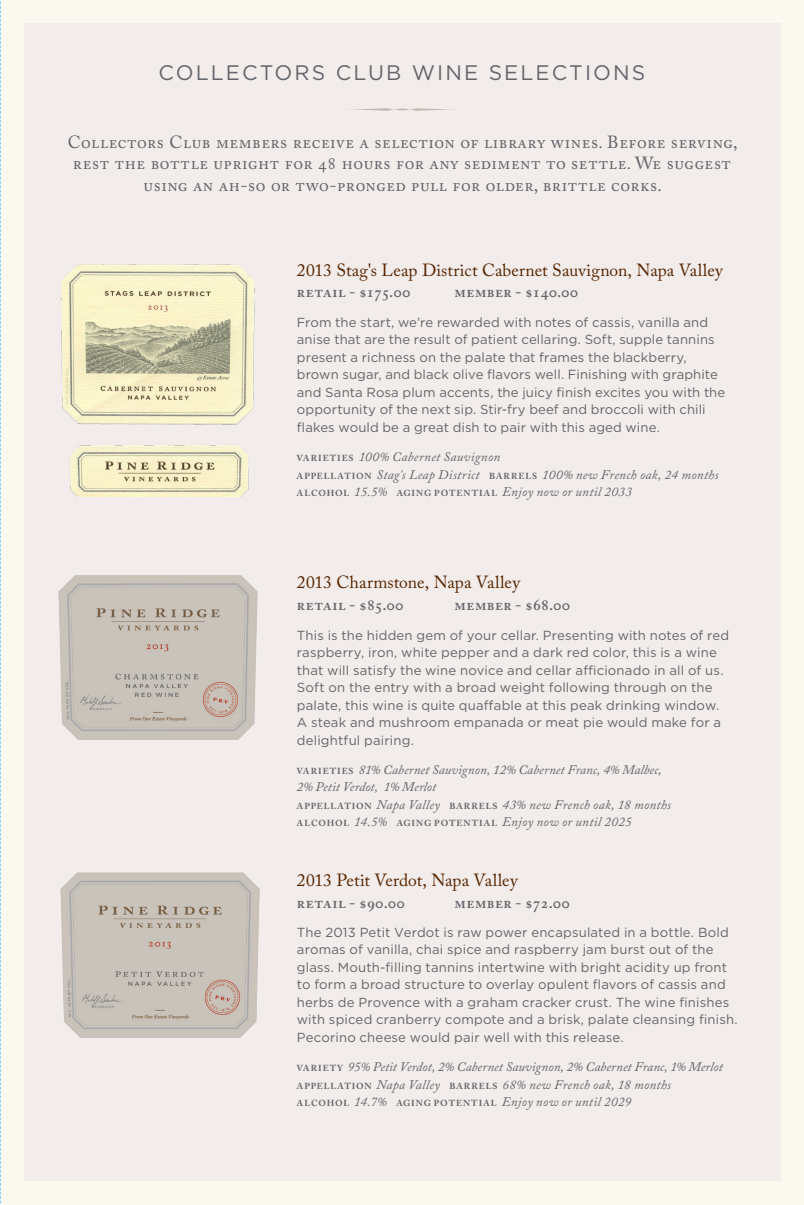
<style>
.page{position:relative;width:804px;height:1205px;background:#fff}
.page>*{position:absolute;margin:0;border:0;box-sizing:border-box;transform-origin:0 0}
.Headline-_wine_secti{font:21px "Gotham";letter-spacing:.1em;color:#63656a}
.wines-intro{font:17.5px/21px "Adobe Caslon Pro";letter-spacing:.03em;color:#63656a;text-align:center}
.wines-_varietal{font:17.5px "Adobe Caslon Pro";letter-spacing:-.005em;color:#582500}
.wines-pricing{font:600 15.75px "Adobe Caslon Pro";letter-spacing:.03em;color:#63656a}
.wines-body{font:13.12px/17.5px "Gotham";letter-spacing:.01em;color:#63656a}
.wine-Statistics{font:italic 13.12px/17.5px "Adobe Caslon Pro";letter-spacing:.02em;color:#63656a}
.s1{font-weight:700;font-style:normal;font-size:8.75px}
</style>
<div class="page">
<div style="left:0;top:0;width:803px;height:1205px;background:#faf9f0"></div>
<div style="left:24px;top:24px;width:756px;height:1157px;background:#f2eceb"></div>
<img style="left:61px;top:264px;width:194px;height:232px">
<img style="left:59px;top:575px;width:198px;height:165px">
<img style="left:61px;top:873px;width:198px;height:164px">
<svg style="left:348px;top:108px;width:108px;height:3px"></svg>
<svg style="left:0;top:1px;width:1px;height:1203px"></svg>
<p class="Headline-_wine_secti" style="left:158px;top:59px;width:488px">COLLECTORS CLUB WINE SELECTIONS</p>
<p class="wines-intro" style="left:68px;top:132px;width:671px">Collectors Club members receive a selection of library wines. Before serving, rest the bottle upright for 48 hours for any sediment to settle. We suggest using an ah-so or two-pronged pull for older, brittle corks.</p>
<p class="wines-_varietal" style="left:297px;top:259px;width:428px">2013 Stag's Leap District Cabernet Sauvignon, Napa Valley</p>
<p class="wines-pricing" style="left:297px;top:283px;width:115px">retail - $175.00</p>
<p class="wines-pricing" style="left:454px;top:283px;width:125px">member - $140.00</p>
<p class="wines-body" style="left:297px;top:313px;width:430px">From the start, we’re rewarded with notes of cassis, vanilla and anise that are the result of patient cellaring. Soft, supple tannins present a richness on the palate that frames the blackberry, brown sugar, and black olive flavors well. Finishing with graphite and Santa Rosa plum accents, the juicy finish excites you with the opportunity of the next sip. Stir-fry beef and broccoli with chili flakes would be a great dish to pair with this aged wine.</p>
<p class="wine-Statistics" style="left:297px;top:448px;width:205px"><span class="s1">VARIETIES</span> 100% Cabernet Sauvignon</p>
<p class="wine-Statistics" style="left:297px;top:465px;width:423px"><span class="s1">APPELLATION</span> Stag's Leap District <span class="s1">BARRELS</span> 100% new French oak, 24 months</p>
<p class="wine-Statistics" style="left:297px;top:483px;width:336px"><span class="s1">ALCOHOL</span> 15.5% <span class="s1">AGING POTENTIAL</span> Enjoy now or until 2033</p>
<p class="wines-_varietal" style="left:297px;top:572px;width:225px">2013 Charmstone, Napa Valley</p>
<p class="wines-pricing" style="left:297px;top:596px;width:108px">retail - $85.00</p>
<p class="wines-pricing" style="left:454px;top:596px;width:117px">member - $68.00</p>
<p class="wines-body" style="left:297px;top:626px;width:434px">This is the hidden gem of your cellar. Presenting with notes of red raspberry, iron, white pepper and a dark red color, this is a wine that will satisfy the wine novice and cellar afficionado in all of us.<br>Soft on the entry with a broad weight following through on the palate, this wine is quite quaffable at this peak drinking window.<br>A steak and mushroom empanada or meat pie would make for a delightful pairing.</p>
<p class="wine-Statistics" style="left:297px;top:761px;width:366px"><span class="s1">VARIETIES</span> 81% Cabernet Sauvignon, 12% Cabernet Franc, 4% Malbec,<br>2% Petit Verdot, 1% Merlot</p>
<p class="wine-Statistics" style="left:297px;top:796px;width:375px"><span class="s1">APPELLATION</span> Napa Valley <span class="s1">BARRELS</span> 43% new French oak, 18 months</p>
<p class="wine-Statistics" style="left:297px;top:813px;width:336px"><span class="s1">ALCOHOL</span> 14.5% <span class="s1">AGING POTENTIAL</span> Enjoy now or until 2025</p>
<p class="wines-_varietal" style="left:297px;top:869px;width:223px">2013 Petit Verdot, Napa Valley</p>
<p class="wines-pricing" style="left:297px;top:893px;width:109px">retail - $90.00</p>
<p class="wines-pricing" style="left:454px;top:893px;width:117px">member - $72.00</p>
<p class="wines-body" style="left:297px;top:923px;width:442px">The 2013 Petit Verdot is raw power encapsulated in a bottle. Bold aromas of vanilla, chai spice and raspberry jam burst out of the glass. Mouth-filling tannins intertwine with bright acidity up front to form a broad structure to overlay opulent flavors of cassis and herbs de Provence with a graham cracker crust. The wine finishes with spiced cranberry compote and a brisk, palate cleansing finish.<br>Pecorino cheese would pair well with this release.</p>
<p class="wine-Statistics" style="left:297px;top:1058px;width:427px"><span class="s1">VARIET Y</span> 95% Petit Verdot, 2% Cabernet Sauvignon, 2% Cabernet Franc, 1% Merlot</p>
<p class="wine-Statistics" style="left:297px;top:1075px;width:375px"><span class="s1">APPELLATION</span> Napa Valley <span class="s1">BARRELS</span> 68% new French oak, 18 months</p>
<p class="wine-Statistics" style="left:297px;top:1093px;width:336px"><span class="s1">ALCOHOL</span> 14.7% <span class="s1">AGING POTENTIAL</span> Enjoy now or until 2029</p>
</div>
